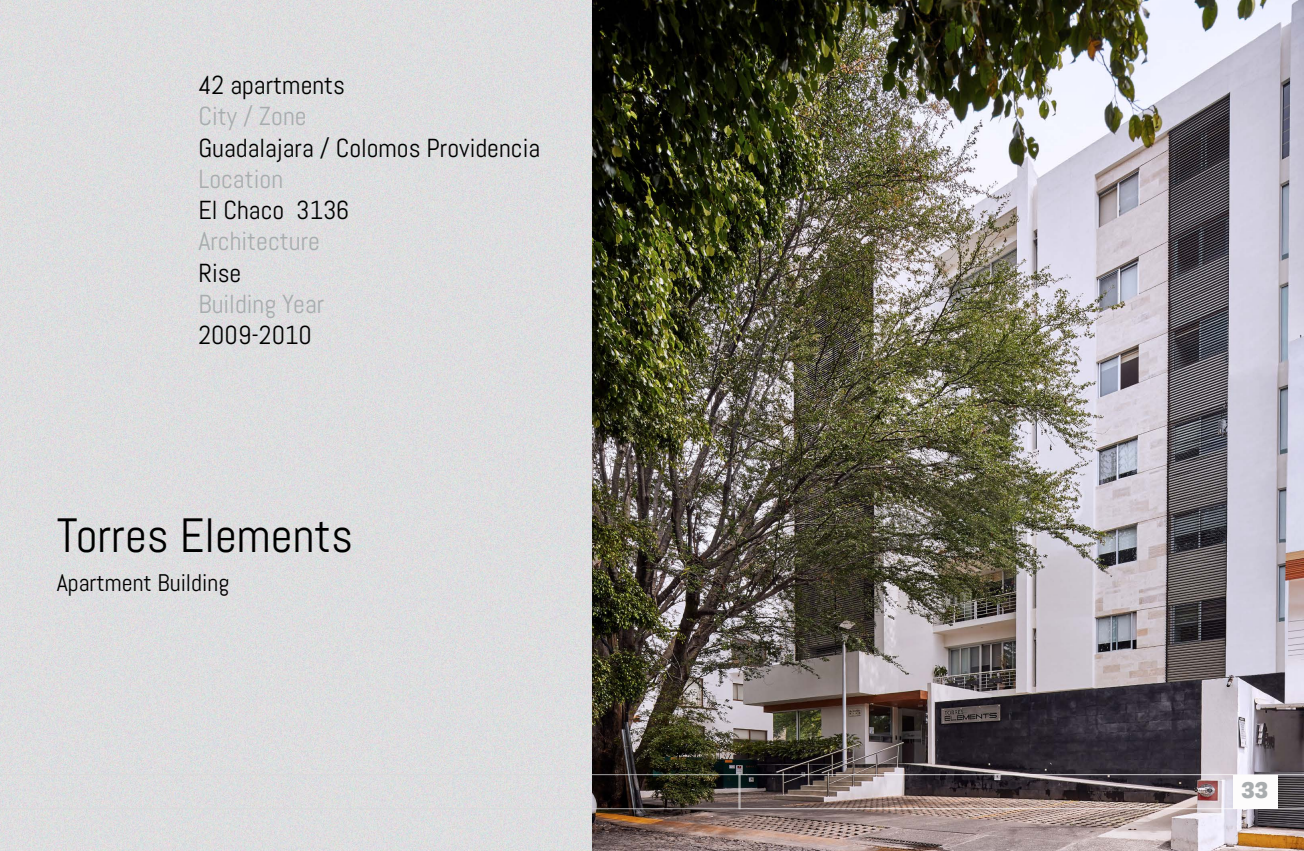
<style>
.page{position:relative;width:1304px;height:851px;background:#fff}
.page>*{position:absolute;margin:0;border:0;box-sizing:border-box;transform-origin:0 0}
.t1{font:48px "Abel";color:#000}
.t2{font:26px "Abel";color:#000}
.t3{font:26px "Abel";color:#a8acae}
.t4{font:24px "Abel";color:#000}
.t5{font:800 22px "Capital Gothic";color:#a8acae}
</style>
<div class="page">
<div style="left:0;top:0;width:1304px;height:850px;background:#dedee0"></div>
<img style="left:593px;top:0;width:711px;height:850px">
<svg style="left:0;top:774px;width:1304px;height:35px"></svg>
<p class="t2" style="left:198px;top:69px;width:148px">42 apartments</p>
<p class="t3" style="left:198px;top:100px;width:110px">City / Zone</p>
<p class="t2" style="left:198px;top:131px;width:343px">Guadalajara / Colomos Providencia</p>
<p class="t3" style="left:198px;top:162px;width:86px">Location</p>
<p class="t2" style="left:198px;top:194px;width:152px">El Chaco 3136</p>
<p class="t3" style="left:198px;top:225px;width:123px">Architecture</p>
<p class="t2" style="left:198px;top:256px;width:45px">Rise</p>
<p class="t3" style="left:198px;top:287px;width:127px">Building Year</p>
<p class="t2" style="left:198px;top:318px;width:115px">2009-2010</p>
<h1 class="t1" style="left:57px;top:505px;width:298px">Torres Elements</h1>
<p class="t4" style="left:57px;top:567px;width:174px">Apartment Building</p>
<p class="t5" style="left:1242px;top:774px;width:28px">33</p>
</div>
